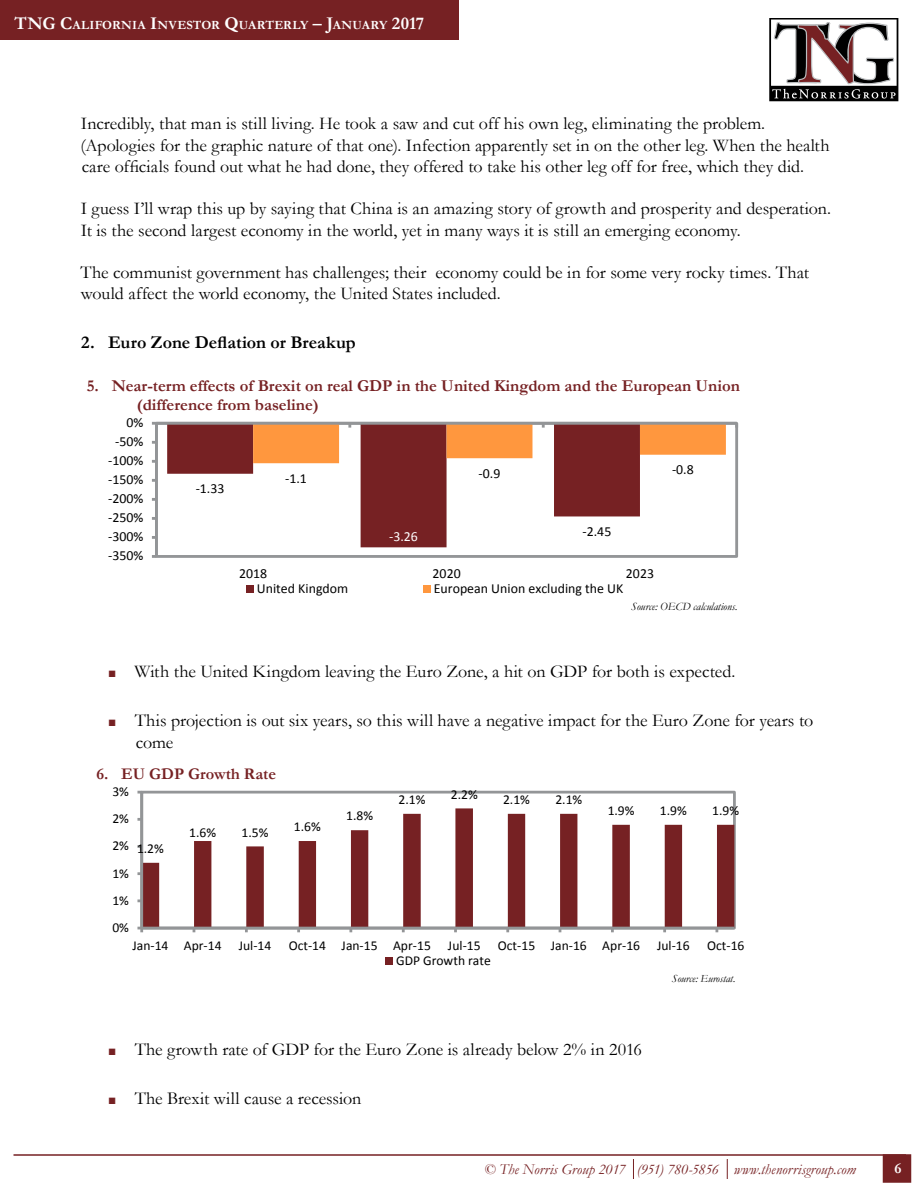
<style>
.page{position:relative;width:918px;height:1188px;background:#fff}
.page>*{position:absolute;margin:0;border:0;box-sizing:border-box;transform-origin:0 0}
.t1{font:18px/21.6px "Garamond";color:#000}
.t2{font:700 18px "Garamond";letter-spacing:-.005em;color:#000}
.t3{font:700 16.65px/18.9px "Garamond";color:#762123}
.t4{font:700 16.35px "Garamond";color:#762123}
.t5{font:italic 15px "Garamond";letter-spacing:.005em;color:#762123}
.t6{font:700 15px "Garamond";color:#fff}
.t7{font:13.8px "Calibri";color:#000}
.t8{font:13.8px "Calibri";color:#fff}
.t9{font:13.65px "Calibri";color:#000}
.t10{font:700 12.6px "Garamond";letter-spacing:.005em;color:#fff}
.t11{font:italic 11.25px "Garamond";color:#000}
.t12{font:italic 10.95px "Garamond";color:#000}
.s1{font-size:18px}
.s2{font-size:13.5px;color:#762123}
</style>
<div class="page">
<div style="left:0;top:0;width:459px;height:40px;background:#762123"></div>
<svg style="left:769px;top:19px;width:129px;height:82px"></svg>
<div style="left:883px;top:1154px;width:28px;height:29px;background:#762123;border:2px solid #762123"></div>
<hr style="left:14px;top:1154px;width:892px;height:2px;background:#762123">
<svg style="left:633px;top:1159px;width:1px;height:20px"></svg>
<svg style="left:727px;top:1159px;width:1px;height:20px"></svg>
<div style="left:155px;top:422px;width:583px;height:136px;border:3px solid #939597"></div>
<svg style="left:167px;top:425px;width:473px;height:122px"></svg>
<hr style="left:155px;top:423px;width:3px;height:133px;background:#939597">
<hr style="left:156px;top:422px;width:581px;height:3px;background:#939597">
<svg style="left:253px;top:424px;width:473px;height:39px;background:#cc7c52"></svg>
<div style="left:246px;top:585px;width:7px;height:8px;background:#762123"></div>
<div style="left:423px;top:585px;width:7px;height:8px;background:#ff973e"></div>
<div style="left:140px;top:791px;width:596px;height:138px;border:3px solid #939597"></div>
<svg style="left:143px;top:808px;width:591px;height:119px"></svg>
<hr style="left:140px;top:792px;width:3px;height:136px;background:#939597">
<hr style="left:142px;top:927px;width:592px;height:2px;background:#939597">
<svg style="left:137px;top:927px;width:6px;height:5px"></svg>
<div style="left:385px;top:957px;width:8px;height:8px;background:#762123"></div>
<p class="t10" style="left:15px;top:17px;width:411px"><span class="s1">TNG C</span>ALIFORNIA <span class="s1">I</span>NVESTOR <span class="s1">Q</span>UARTERLY <span class="s1">– J</span>ANUARY <span class="s1">2017</span></p>
<p class="t1" style="left:80px;top:112px;width:751px">Incredibly, that man is still living. He took a saw and cut off his own leg, eliminating the problem. (Apologies for the graphic nature of that one). Infection apparently set in on the other leg. When the health care officials found out what he had done, they offered to take his other leg off for free, which they did.</p>
<p class="t1" style="left:81px;top:197px;width:752px">I guess I’ll wrap this up by saying that China is an amazing story of growth and prosperity and desperation.<br>It is the second largest economy in the world, yet in many ways it is still an emerging economy.</p>
<p class="t1" style="left:81px;top:261px;width:730px">The communist government has challenges; their economy could be in for some very rocky times. That would affect the world economy, the United States included.</p>
<p class="t2" style="left:81px;top:330px;width:276px">2. Euro Zone Deflation or Breakup</p>
<p class="t3" style="left:137px;top:377px;width:605px;text-indent:-50px">5. Near-term effects of Brexit on real GDP in the United Kingdom and the European Union (difference from baseline)</p>
<p class="t7" style="left:127px;top:414px;width:18px">0%</p>
<p class="t7" style="left:115px;top:433px;width:30px">-50%</p>
<p class="t7" style="left:108px;top:452px;width:37px">-100%</p>
<p class="t7" style="left:108px;top:471px;width:37px">-150%</p>
<p class="t7" style="left:108px;top:490px;width:37px">-200%</p>
<p class="t7" style="left:108px;top:509px;width:37px">-250%</p>
<p class="t7" style="left:108px;top:528px;width:37px">-300%</p>
<p class="t7" style="left:108px;top:547px;width:37px">-350%</p>
<p class="t7" style="left:196px;top:480px;width:30px">-1.33</p>
<p class="t7" style="left:285px;top:469px;width:23px">-1.1</p>
<p class="t8" style="left:389px;top:528px;width:30px">-3.26</p>
<p class="t7" style="left:479px;top:464px;width:23px">-0.9</p>
<p class="t7" style="left:672px;top:461px;width:23px">-0.8</p>
<p class="t7" style="left:583px;top:523px;width:30px">-2.45</p>
<p class="t7" style="left:239px;top:565px;width:30px">2018</p>
<p class="t7" style="left:433px;top:565px;width:30px">2020</p>
<p class="t7" style="left:626px;top:565px;width:30px">2023</p>
<p class="t7" style="left:257px;top:579px;width:93px">United Kingdom</p>
<p class="t7" style="left:434px;top:579px;width:191px">European Union excluding the UK</p>
<p class="t11" style="left:631px;top:599px;width:108px">Source: OECD calculations.</p>
<p class="t1" style="left:108px;top:660px;width:629px"><span class="s2">■</span> With the United Kingdom leaving the Euro Zone, a hit on GDP for both is expected.</p>
<p class="t1" style="left:136px;top:709px;width:679px;text-indent:-28px"><span class="s2">■</span> This projection is out six years, so this will have a negative impact for the Euro Zone for years to come</p>
<p class="t4" style="left:97px;top:763px;width:181px">6. EU GDP Growth Rate</p>
<p class="t9" style="left:112px;top:783px;width:18px">3%</p>
<p class="t9" style="left:112px;top:810px;width:18px">2%</p>
<p class="t9" style="left:112px;top:837px;width:18px">2%</p>
<p class="t9" style="left:112px;top:864px;width:18px">1%</p>
<p class="t9" style="left:112px;top:892px;width:18px">1%</p>
<p class="t9" style="left:112px;top:919px;width:18px">0%</p>
<p class="t9" style="left:137px;top:840px;width:28px">1.2%</p>
<p class="t9" style="left:189px;top:824px;width:28px">1.6%</p>
<p class="t9" style="left:242px;top:824px;width:28px">1.5%</p>
<p class="t9" style="left:294px;top:818px;width:28px">1.6%</p>
<p class="t9" style="left:346px;top:807px;width:28px">1.8%</p>
<p class="t9" style="left:398px;top:791px;width:28px">2.1%</p>
<p class="t9" style="left:451px;top:785px;width:28px">2.2%</p>
<p class="t9" style="left:503px;top:791px;width:28px">2.1%</p>
<p class="t9" style="left:555px;top:791px;width:28px">2.1%</p>
<p class="t9" style="left:608px;top:802px;width:28px">1.9%</p>
<p class="t9" style="left:660px;top:802px;width:28px">1.9%</p>
<p class="t9" style="left:712px;top:802px;width:28px">1.9%</p>
<p class="t9" style="left:132px;top:937px;width:91px">Jan-14 Apr-14</p>
<p class="t9" style="left:239px;top:937px;width:34px">Jul-14</p>
<p class="t9" style="left:289px;top:937px;width:144px">Oct-14 Jan-15 Apr-15</p>
<p class="t9" style="left:448px;top:937px;width:34px">Jul-15</p>
<p class="t9" style="left:498px;top:937px;width:144px">Oct-15 Jan-16 Apr-16</p>
<p class="t9" style="left:657px;top:937px;width:34px">Jul-16</p>
<p class="t9" style="left:707px;top:937px;width:39px">Oct-16</p>
<p class="t9" style="left:396px;top:952px;width:96px">GDP Growth rate</p>
<p class="t1" style="left:108px;top:1038px;width:535px"><span class="s2">■</span> The growth rate of GDP for the Euro Zone is already below 2% in 2016</p>
<p class="t1" style="left:108px;top:1087px;width:255px"><span class="s2">■</span> The Brexit will cause a recession</p>
<p class="t12" style="left:672px;top:971px;width:65px">Source: Eurostat.</p>
<p class="t5" style="left:484px;top:1159px;width:373px">© The Norris Group 2017 (951) 780-5856 www.thenorrisgroup.com</p>
<p class="t6" style="left:895px;top:1158px;width:9px">6</p>
</div>
